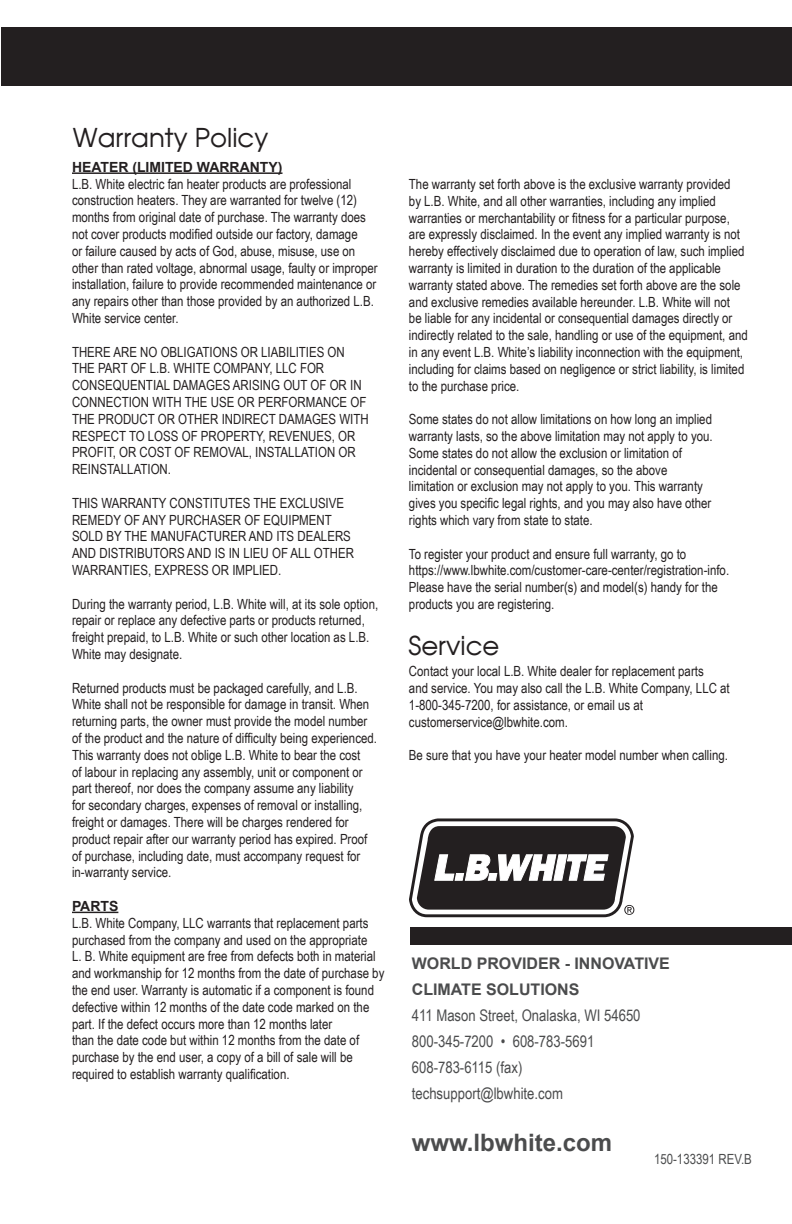
<style>
.page{position:relative;width:792px;height:1224px;background:#fff}
.page>*{position:absolute;margin:0;border:0;box-sizing:border-box;transform-origin:0 0}
.Attention_Header{font:26px "Moderne";color:#231f20}
.t1{font:700 24px "Arial";color:#4b4c4d}
.t2{font:16px "Arial Narrow";color:#4b4c4d}
.t3{font:700 16px/26px "Arial";color:#4b4c4d}
.BODY_for_INSIDE_PAGE{font:14px/16.8px "Arial Narrow";color:#231f20}
.BODY_for_INSIDE_PAGE-2{font:700 14px "Arial";color:#231f20}
.t4{font:14px "Arial Narrow";color:#4b4c4d}
</style>
<div class="page">
<hr style="left:72px;top:172px;width:210px;height:2px;background:#231f20">
<hr style="left:72px;top:912px;width:46px;height:1px;background:#231f20">
<div style="left:1px;top:27px;width:791px;height:59px;background:#231f20"></div>
<div style="left:410px;top:927px;width:382px;height:17px;background:#231f20"></div>
<svg style="left:409px;top:818px;width:225px;height:99px"></svg>
<p class="Attention_Header" style="left:73px;top:122px;width:197px">Warranty Policy</p>
<p class="BODY_for_INSIDE_PAGE-2" style="left:72px;top:157px;width:212px">HEATER (LIMITED WARRANTY)</p>
<p class="BODY_for_INSIDE_PAGE" style="left:72px;top:175px;width:307px">L.B. White electric fan heater products are professional construction heaters. They are warranted for twelve (12) months from original date of purchase. The warranty does not cover products modified outside our factory, damage<br>or failure caused by acts of God, abuse, misuse, use on other than rated voltage, abnormal usage, faulty or improper installation, failure to provide recommended maintenance or any repairs other than those provided by an authorized L.B.<br>White service center.</p>
<p class="BODY_for_INSIDE_PAGE" style="left:72px;top:343px;width:298px">THERE ARE NO OBLIGATIONS OR LIABILITIES ON THE PART OF L.B. WHITE COMPANY, LLC FOR CONSEQUENTIAL DAMAGES ARISING OUT OF OR IN CONNECTION WITH THE USE OR PERFORMANCE OF THE PRODUCT OR OTHER INDIRECT DAMAGES WITH RESPECT TO LOSS OF PROPERTY, REVENUES, OR PROFIT, OR COST OF REMOVAL, INSTALLATION OR REINSTALLATION.</p>
<p class="BODY_for_INSIDE_PAGE" style="left:72px;top:494px;width:283px">THIS WARRANTY CONSTITUTES THE EXCLUSIVE REMEDY OF ANY PURCHASER OF EQUIPMENT SOLD BY THE MANUFACTURER AND ITS DEALERS AND DISTRIBUTORS AND IS IN LIEU OF ALL OTHER WARRANTIES, EXPRESS OR IMPLIED.</p>
<p class="BODY_for_INSIDE_PAGE" style="left:72px;top:595px;width:308px">During the warranty period, L.B. White will, at its sole option, repair or replace any defective parts or products returned, freight prepaid, to L.B. White or such other location as L.B.<br>White may designate.</p>
<p class="BODY_for_INSIDE_PAGE" style="left:72px;top:679px;width:307px">Returned products must be packaged carefully, and L.B.<br>White shall not be responsible for damage in transit. When returning parts, the owner must provide the model number of the product and the nature of difficulty being experienced.<br>This warranty does not oblige L.B. White to bear the cost<br>of labour in replacing any assembly, unit or component or part thereof, nor does the company assume any liability<br>for secondary charges, expenses of removal or installing, freight or damages. There will be charges rendered for product repair after our warranty period has expired. Proof of purchase, including date, must accompany request for in-warranty service.</p>
<p class="BODY_for_INSIDE_PAGE-2" style="left:72px;top:896px;width:48px">PARTS</p>
<p class="BODY_for_INSIDE_PAGE" style="left:72px;top:914px;width:314px">L.B. White Company, LLC warrants that replacement parts purchased from the company and used on the appropriate<br>L. B. White equipment are free from defects both in material and workmanship for 12 months from the date of purchase by the end user. Warranty is automatic if a component is found defective within 12 months of the date code marked on the part. If the defect occurs more than 12 months later</p>
<p class="BODY_for_INSIDE_PAGE" style="left:72px;top:1031px;width:289px">than the date code but within 12 months from the date of purchase by the end user, a copy of a bill of sale will be required to establish warranty qualification.</p>
<p class="BODY_for_INSIDE_PAGE" style="left:409px;top:175px;width:340px">The warranty set forth above is the exclusive warranty provided<br>by L.B. White, and all other warranties, including any implied warranties or merchantability or fitness for a particular purpose, are expressly disclaimed. In the event any implied warranty is not hereby effectively disclaimed due to operation of law, such implied warranty is limited in duration to the duration of the applicable warranty stated above. The remedies set forth above are the sole and exclusive remedies available hereunder. L.B. White will not<br>be liable for any incidental or consequential damages directly or indirectly related to the sale, handling or use of the equipment, and in any event L.B. White’s liability inconnection with the equipment, including for claims based on negligence or strict liability, is limited to the purchase price.</p>
<p class="BODY_for_INSIDE_PAGE" style="left:409px;top:410px;width:305px">Some states do not allow limitations on how long an implied</p>
<p class="BODY_for_INSIDE_PAGE" style="left:409px;top:427px;width:305px">warranty lasts, so the above limitation may not apply to you.</p>
<p class="BODY_for_INSIDE_PAGE" style="left:409px;top:444px;width:275px">Some states do not allow the exclusion or limitation of</p>
<p class="BODY_for_INSIDE_PAGE" style="left:409px;top:461px;width:260px">incidental or consequential damages, so the above</p>
<p class="BODY_for_INSIDE_PAGE" style="left:409px;top:478px;width:295px">limitation or exclusion may not apply to you. This warranty</p>
<p class="BODY_for_INSIDE_PAGE" style="left:409px;top:494px;width:304px">gives you specific legal rights, and you may also have other</p>
<p class="BODY_for_INSIDE_PAGE" style="left:409px;top:511px;width:185px">rights which vary from state to state.</p>
<p class="BODY_for_INSIDE_PAGE" style="left:409px;top:545px;width:279px">To register your product and ensure full warranty, go to</p>
<p class="BODY_for_INSIDE_PAGE" style="left:409px;top:562px;width:322px">https://www.lbwhite.com/customer-care-center/registration-info.<br>Please have the serial number(s) and model(s) handy for the products you are registering.</p>
<p class="Attention_Header" style="left:408px;top:630px;width:92px">Service</p>
<p class="BODY_for_INSIDE_PAGE" style="left:409px;top:662px;width:296px">Contact your local L.B. White dealer for replacement parts</p>
<p class="BODY_for_INSIDE_PAGE" style="left:409px;top:679px;width:322px">and service. You may also call the L.B. White Company, LLC at<br>1-800-345-7200, for assistance, or email us at</p>
<p class="BODY_for_INSIDE_PAGE" style="left:409px;top:713px;width:161px">customerservice@lbwhite.com.</p>
<p class="BODY_for_INSIDE_PAGE" style="left:409px;top:746px;width:321px">Be sure that you have your heater model number when calling.</p>
<p class="t3" style="left:412px;top:951px;width:260px">WORLD PROVIDER - INNOVATIVE<br>CLIMATE SOLUTIONS</p>
<p class="t2" style="left:412px;top:1004px;width:230px">411 Mason Street, Onalaska, WI 54650</p>
<p class="t2" style="left:412px;top:1030px;width:184px">800-345-7200 • 608-783-5691</p>
<p class="t2" style="left:412px;top:1056px;width:112px">608-783-6115 (fax)</p>
<p class="t2" style="left:412px;top:1082px;width:153px">techsupport@lbwhite.com</p>
<p class="t1" style="left:412px;top:1126px;width:202px">www.lbwhite.com</p>
<p class="t4" style="left:654px;top:1148px;width:99px">150-133391 REV.B</p>
</div>
